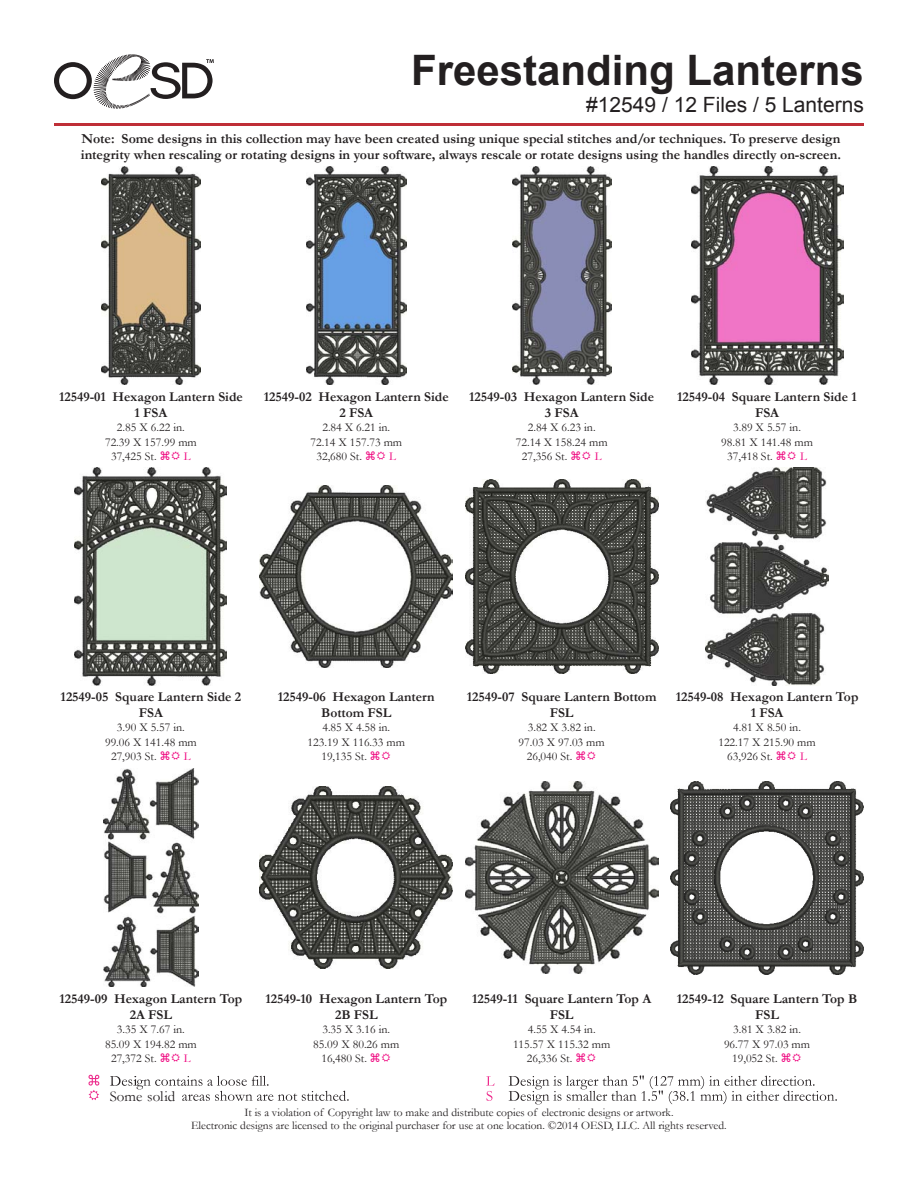
<style>
.page{position:relative;width:918px;height:1188px;background:#fff}
.page>*{position:absolute;margin:0;border:0;box-sizing:border-box;transform-origin:0 0}
.t1{font:700 42px "Arial";color:#231f20}
.t2{font:21px "Arial";color:#231f20}
.t3{font:15px "Garamond";color:#241f21}
.t4{font:700 13.8px/16.6px "Garamond";color:#231f20}
.Paragraph_Style_1{font:700 13.5px/16.2px "Garamond";color:#231f20;text-align:center}
.t5{font:12px "Garamond";color:#231f20}
.t6{font:12px "Garamond";color:#ef047e}
.t7{font:11.55px "Garamond";color:#231f20}
</style>
<div class="page">
<svg style="left:54px;top:54px;width:160px;height:55px"></svg>
<hr style="left:54px;top:123px;width:810px;height:3px;background:#bf2f37">
<svg style="left:88px;top:1075px;width:11px;height:25px"></svg>
<svg style="left:110px;top:1076px;width:239px;height:25px"></svg>
<svg style="left:486px;top:1076px;width:9px;height:25px"></svg>
<svg style="left:509px;top:1075px;width:328px;height:29px"></svg>
<div style="left:110px;top:1091px;width:69px;height:13px;background:#fff"></div>
<img style="left:101px;top:166px;width:100px;height:218px">
<img style="left:306px;top:166px;width:100px;height:218px">
<img style="left:512px;top:166px;width:99px;height:218px">
<img style="left:691px;top:166px;width:152px;height:218px">
<img style="left:103px;top:769px;width:95px;height:218px">
<img style="left:260px;top:786px;width:193px;height:183px">
<img style="left:465px;top:781px;width:193px;height:193px">
<img style="left:670px;top:781px;width:194px;height:193px">
<img style="left:75px;top:468px;width:152px;height:218px">
<img style="left:260px;top:485px;width:193px;height:183px">
<img style="left:465px;top:480px;width:193px;height:193px">
<img style="left:705px;top:468px;width:124px;height:218px">
<p class="t1" style="left:411px;top:42px;width:454px">Freestanding Lanterns</p>
<p class="t2" style="left:586px;top:91px;width:279px">#12549 / 12 Files / 5 Lanterns</p>
<p class="t4" style="left:81px;top:130px;width:762px">Note: Some designs in this collection may have been created using unique special stitches and/or techniques. To preserve design integrity when rescaling or rotating designs in your software, always rescale or rotate designs using the handles directly on-screen.</p>
<p class="Paragraph_Style_1" style="left:59px;top:389px;width:185px">12549-01 Hexagon Lantern Side<br>1 FSA</p>
<p class="t5" style="left:117px;top:420px;width:69px">2.85 X 6.22 in.</p>
<p class="t5" style="left:105px;top:434px;width:93px">72.39 X 157.99 mm</p>
<p class="t5" style="left:111px;top:448px;width:47px">37,425 St.</p>
<p class="t6" style="left:184px;top:448px;width:8px">L</p>
<p class="Paragraph_Style_1" style="left:264px;top:389px;width:186px">12549-02 Hexagon Lantern Side<br>2 FSA</p>
<p class="t5" style="left:322px;top:420px;width:69px">2.84 X 6.21 in.</p>
<p class="t5" style="left:310px;top:434px;width:93px">72.14 X 157.73 mm</p>
<p class="t5" style="left:316px;top:448px;width:47px">32,680 St.</p>
<p class="t6" style="left:389px;top:448px;width:8px">L</p>
<p class="Paragraph_Style_1" style="left:469px;top:389px;width:186px">12549-03 Hexagon Lantern Side<br>3 FSA</p>
<p class="t5" style="left:528px;top:420px;width:69px">2.84 X 6.23 in.</p>
<p class="t5" style="left:516px;top:434px;width:93px">72.14 X 158.24 mm</p>
<p class="t5" style="left:522px;top:448px;width:47px">27,356 St.</p>
<p class="t6" style="left:595px;top:448px;width:8px">L</p>
<p class="Paragraph_Style_1" style="left:677px;top:389px;width:181px">12549-04 Square Lantern Side 1<br>FSA</p>
<p class="t5" style="left:733px;top:420px;width:69px">3.89 X 5.57 in.</p>
<p class="t5" style="left:721px;top:434px;width:93px">98.81 X 141.48 mm</p>
<p class="t5" style="left:727px;top:448px;width:47px">37,418 St.</p>
<p class="t6" style="left:800px;top:448px;width:8px">L</p>
<p class="Paragraph_Style_1" style="left:61px;top:689px;width:182px">12549-05 Square Lantern Side 2<br>FSA</p>
<p class="t5" style="left:117px;top:720px;width:69px">3.90 X 5.57 in.</p>
<p class="t5" style="left:105px;top:734px;width:93px">99.06 X 141.48 mm</p>
<p class="t5" style="left:111px;top:748px;width:47px">27,903 St.</p>
<p class="t6" style="left:184px;top:748px;width:8px">L</p>
<p class="Paragraph_Style_1" style="left:278px;top:689px;width:158px">12549-06 Hexagon Lantern<br>Bottom FSL</p>
<p class="t5" style="left:322px;top:720px;width:69px">4.85 X 4.58 in.</p>
<p class="t5" style="left:308px;top:734px;width:99px">123.19 X 116.33 mm</p>
<p class="t5" style="left:321px;top:748px;width:47px">19,135 St.</p>
<p class="Paragraph_Style_1" style="left:467px;top:689px;width:191px">12549-07 Square Lantern Bottom<br>FSL</p>
<p class="t5" style="left:528px;top:720px;width:69px">3.82 X 3.82 in.</p>
<p class="t5" style="left:519px;top:734px;width:88px">97.03 X 97.03 mm</p>
<p class="t5" style="left:527px;top:748px;width:47px">26,040 St.</p>
<p class="Paragraph_Style_1" style="left:676px;top:689px;width:184px">12549-08 Hexagon Lantern Top<br>1 FSA</p>
<p class="t5" style="left:733px;top:720px;width:69px">4.81 X 8.50 in.</p>
<p class="t5" style="left:718px;top:734px;width:99px">122.17 X 215.90 mm</p>
<p class="t5" style="left:727px;top:748px;width:47px">63,926 St.</p>
<p class="t6" style="left:800px;top:748px;width:8px">L</p>
<p class="Paragraph_Style_1" style="left:60px;top:990px;width:184px">12549-09 Hexagon Lantern Top<br>2A FSL</p>
<p class="t5" style="left:117px;top:1021px;width:69px">3.35 X 7.67 in.</p>
<p class="t5" style="left:105px;top:1036px;width:93px">85.09 X 194.82 mm</p>
<p class="t5" style="left:111px;top:1050px;width:47px">27,372 St.</p>
<p class="t6" style="left:184px;top:1050px;width:8px">L</p>
<p class="t3" style="left:110px;top:1086px;width:67px">Some solid</p>
<p class="Paragraph_Style_1" style="left:265px;top:990px;width:183px">12549-10 Hexagon Lantern Top<br>2B FSL</p>
<p class="t5" style="left:322px;top:1021px;width:69px">3.35 X 3.16 in.</p>
<p class="t5" style="left:313px;top:1036px;width:88px">85.09 X 80.26 mm</p>
<p class="t5" style="left:321px;top:1050px;width:47px">16,480 St.</p>
<p class="Paragraph_Style_1" style="left:472px;top:990px;width:181px">12549-11 Square Lantern Top A<br>FSL</p>
<p class="t5" style="left:528px;top:1021px;width:69px">4.55 X 4.54 in.</p>
<p class="t5" style="left:513px;top:1036px;width:99px">115.57 X 115.32 mm</p>
<p class="t5" style="left:527px;top:1050px;width:47px">26,336 St.</p>
<p class="Paragraph_Style_1" style="left:677px;top:990px;width:182px">12549-12 Square Lantern Top B<br>FSL</p>
<p class="t5" style="left:733px;top:1021px;width:69px">3.81 X 3.82 in.</p>
<p class="t5" style="left:724px;top:1036px;width:88px">96.77 X 97.03 mm</p>
<p class="t5" style="left:732px;top:1050px;width:47px">19,052 St.</p>
<p class="t7" style="left:244px;top:1104px;width:431px">It is a violation of Copyright law to make and distribute copies of electronic designs or artwork.</p>
<p class="t7" style="left:191px;top:1118px;width:537px">Electronic designs are licensed to the original purchaser for use at one location. ©2014 OESD, LLC. All rights reserved.</p>
</div>
